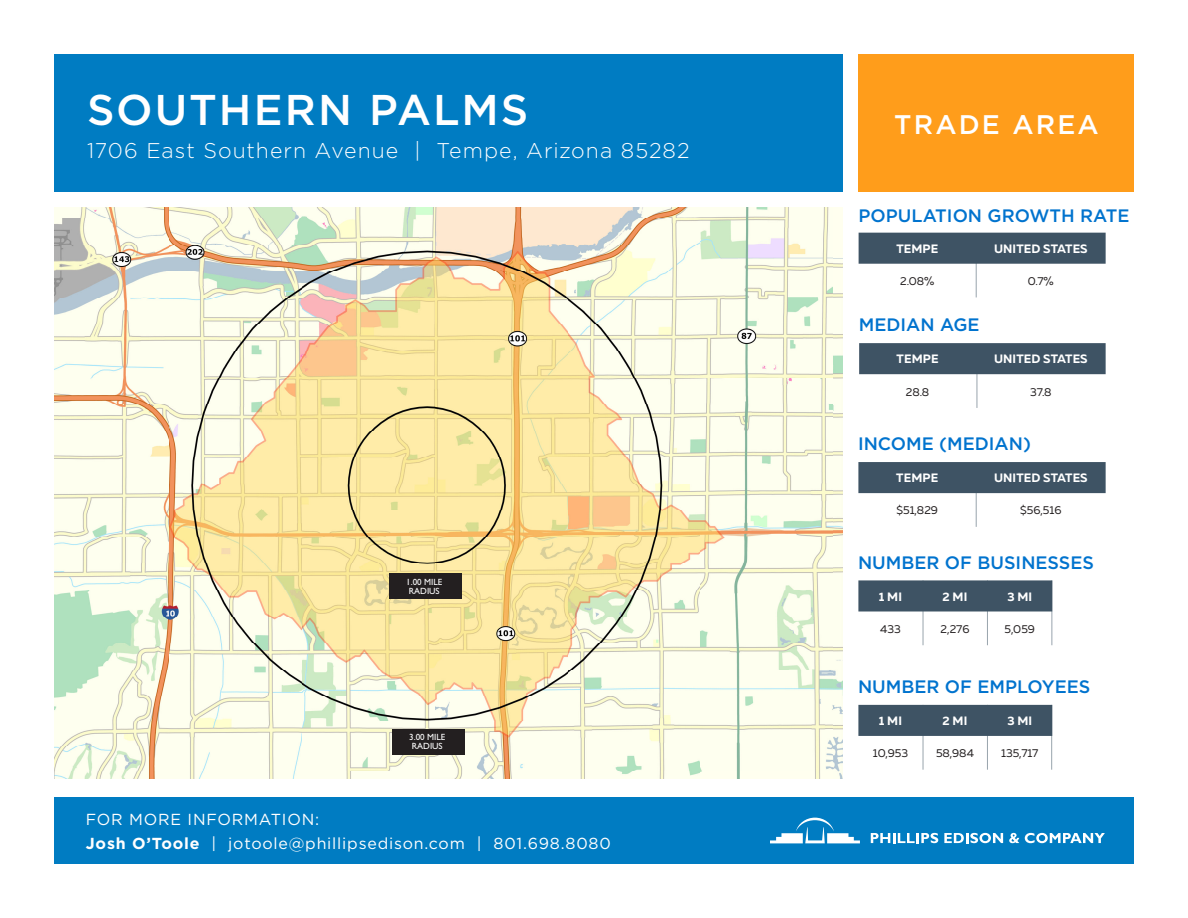
<style>
.page{position:relative;width:1188px;height:918px;background:#fff}
.page>*{position:absolute;margin:0;border:0;box-sizing:border-box;transform-origin:0 0}
.t1{font:500 43.05px "Gotham";letter-spacing:.045em;color:#fff}
.t2{font:500 26.85px "Gotham";letter-spacing:.08em;color:#fff}
.t3{font:300 21.3px "Gotham";letter-spacing:.045em;color:#fff}
.t4{font:500 18px "Gotham";color:#0073ce}
.t5{font:15.9px "Gotham";letter-spacing:.05em;color:#fff}
.t6{font:700 12.15px "Muller";letter-spacing:.01em;color:#fff}
.t7{font:11.4px "Muller";color:#231f20}
.t8{font:9px "Gill Sans Std";color:#fff}
.s1{font-weight:700}
</style>
<div class="page">
<div style="left:859px;top:233px;width:247px;height:31px;background:#3e5364"></div>
<hr style="left:976px;top:260px;width:1px;height:37px;background:#3e5364">
<div style="left:859px;top:54px;width:275px;height:137px;background:#ff9d1b"></div>
<div style="left:859px;top:343px;width:247px;height:31px;background:#3e5364"></div>
<hr style="left:977px;top:372px;width:1px;height:36px;background:#3e5364">
<img style="left:54px;top:207px;width:789px;height:572px">
<div style="left:54px;top:54px;width:789px;height:137px;background:#007cc2"></div>
<div style="left:55px;top:797px;width:1079px;height:67px;background:#007cc2"></div>
<svg style="left:770px;top:818px;width:90px;height:25px"></svg>
<svg style="left:871px;top:833px;width:67px;height:10px"></svg>
<svg style="left:944px;top:833px;width:59px;height:10px"></svg>
<svg style="left:1009px;top:833px;width:10px;height:10px"></svg>
<svg style="left:1025px;top:833px;width:80px;height:10px"></svg>
<div style="left:389px;top:573px;width:73px;height:26px;background:#231f20"></div>
<div style="left:392px;top:729px;width:73px;height:26px;background:#231f20"></div>
<div style="left:858px;top:462px;width:248px;height:31px;background:#3e5364"></div>
<hr style="left:976px;top:493px;width:1px;height:34px;background:#3e5364">
<div style="left:858px;top:580px;width:194px;height:31px;background:#3e5364"></div>
<hr style="left:923px;top:580px;width:1px;height:65px;background:#3e5364">
<hr style="left:987px;top:580px;width:1px;height:65px;background:#3e5364">
<hr style="left:1052px;top:580px;width:1px;height:65px;background:#3e5364">
<div style="left:858px;top:705px;width:193px;height:31px;background:#3e5364"></div>
<hr style="left:923px;top:705px;width:1px;height:65px;background:#3e5364">
<hr style="left:987px;top:705px;width:1px;height:65px;background:#3e5364">
<hr style="left:1051px;top:705px;width:1px;height:65px;background:#3e5364">
<p class="t1" style="left:87px;top:85px;width:443px">SOUTHERN PALMS</p>
<p class="t3" style="left:87px;top:139px;width:604px">1706 East Southern Avenue | Tempe, Arizona 85282</p>
<p class="t8" style="left:406px;top:576px;width:38px">1.00 MILE</p>
<p class="t8" style="left:409px;top:585px;width:32px">RADIUS</p>
<p class="t8" style="left:409px;top:732px;width:38px">3.00 MILE</p>
<p class="t8" style="left:412px;top:741px;width:32px">RADIUS</p>
<p class="t5" style="left:86px;top:811px;width:235px">FOR MORE INFORMATION:</p>
<p class="t5" style="left:86px;top:835px;width:526px"><span class="s1">Josh O’Toole</span> | jotoole@phillipsedison.com | 801.698.8080</p>
<p class="t2" style="left:894px;top:110px;width:206px">TRADE AREA</p>
<p class="t4" style="left:859px;top:206px;width:272px">POPULATION GROWTH RATE</p>
<p class="t6" style="left:896px;top:241px;width:43px">TEMPE</p>
<p class="t6" style="left:994px;top:241px;width:95px">UNITED STATES</p>
<p class="t7" style="left:900px;top:274px;width:36px">2.08%</p>
<p class="t7" style="left:1028px;top:274px;width:28px">0.7%</p>
<p class="t4" style="left:859px;top:315px;width:122px">MEDIAN AGE</p>
<p class="t6" style="left:897px;top:352px;width:43px">TEMPE</p>
<p class="t6" style="left:994px;top:352px;width:95px">UNITED STATES</p>
<p class="t7" style="left:906px;top:385px;width:25px">28.8</p>
<p class="t7" style="left:1030px;top:385px;width:23px">37.8</p>
<p class="t4" style="left:858px;top:434px;width:174px">INCOME (MEDIAN)</p>
<p class="t6" style="left:896px;top:470px;width:43px">TEMPE</p>
<p class="t6" style="left:994px;top:470px;width:95px">UNITED STATES</p>
<p class="t7" style="left:896px;top:503px;width:43px">$51,829</p>
<p class="t7" style="left:1020px;top:503px;width:43px">$56,516</p>
<p class="t4" style="left:858px;top:552px;width:238px">NUMBER OF BUSINESSES</p>
<p class="t6" style="left:879px;top:589px;width:25px">1 MI</p>
<p class="t6" style="left:943px;top:589px;width:26px">2 MI</p>
<p class="t6" style="left:1007px;top:589px;width:26px">3 MI</p>
<p class="t7" style="left:880px;top:622px;width:22px">433</p>
<p class="t7" style="left:941px;top:622px;width:30px">2,276</p>
<p class="t7" style="left:1005px;top:622px;width:32px">5,059</p>
<p class="t4" style="left:858px;top:676px;width:234px">NUMBER OF EMPLOYEES</p>
<p class="t6" style="left:879px;top:713px;width:25px">1 MI</p>
<p class="t6" style="left:943px;top:713px;width:26px">2 MI</p>
<p class="t6" style="left:1007px;top:713px;width:26px">3 MI</p>
<p class="t7" style="left:873px;top:746px;width:37px">10,953</p>
<p class="t7" style="left:936px;top:746px;width:40px">58,984</p>
<p class="t7" style="left:1001px;top:746px;width:39px">135,717</p>
</div>
